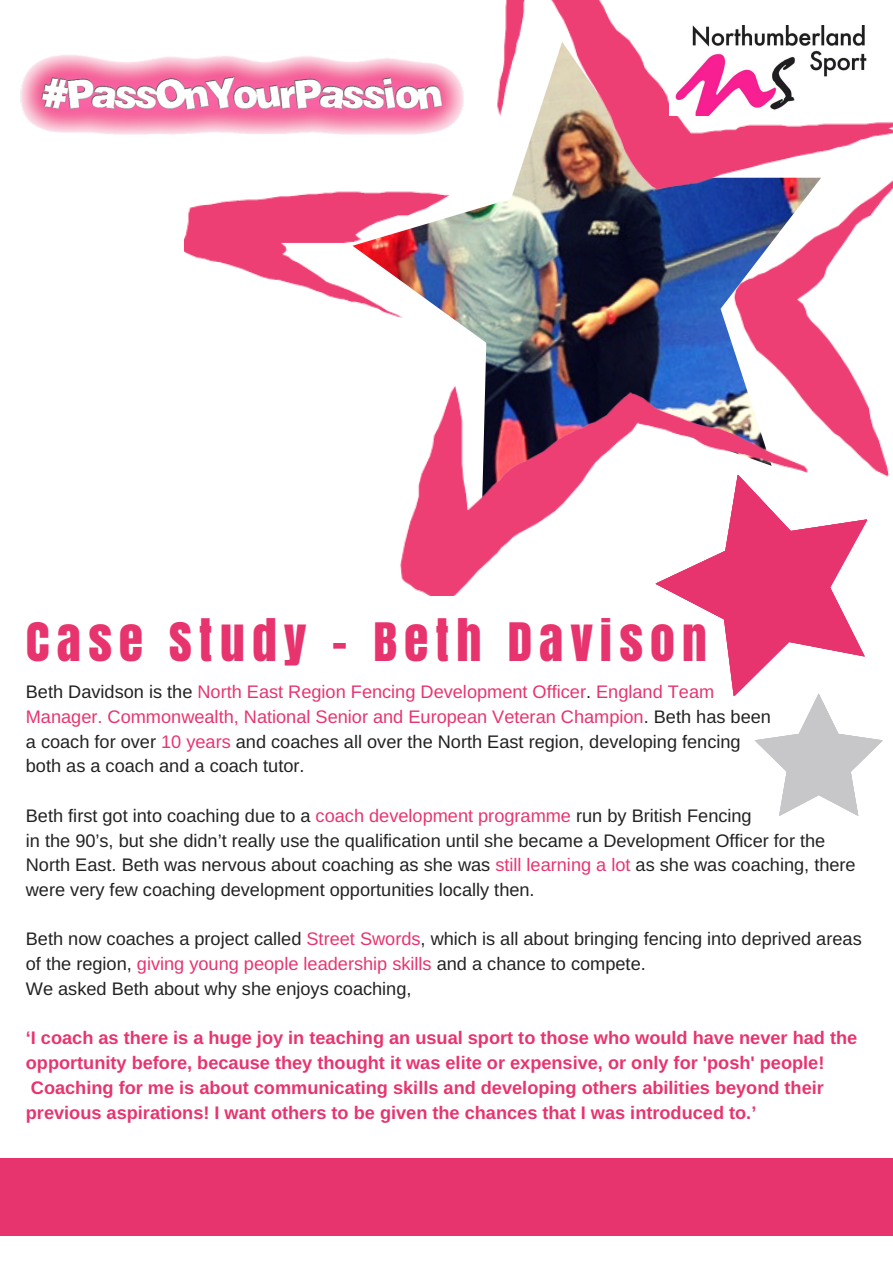
<style>
.page{position:relative;width:893px;height:1263px;background:#fff}
.page>*{position:absolute;margin:0;border:0;box-sizing:border-box;transform-origin:0 0}
.t1{font:49.8px "Anton";letter-spacing:.14em;color:#e8346e}
.t2{font:18.15px/24.8px "Arimo";color:#222}
.t3{font:700 18.15px/24.8px "Arimo";color:#e8346e}
.s1{color:#e8346e}
</style>
<div class="page">
<img style="left:184px;top:0;width:708px;height:596px">
<div style="left:0;top:1158px;width:892px;height:77px;background:#e8346e"></div>
<svg style="left:632px;top:442px;width:260px;height:255px"></svg>
<svg style="left:754px;top:694px;width:128px;height:122px"></svg>
<img style="left:20px;top:10px;width:463px;height:184px">
<img style="left:669px;top:26px;width:203px;height:90px">
<h1 class="t1" style="left:26px;top:604px;width:682px">CASE STUDY - BETH DAVISON</h1>
<p class="t2" style="left:26px;top:679px;width:746px">Beth Davidson is the <span class="s1">North East Region Fencing Development Officer</span>. <span class="s1">England Team Manager. Commonwealth, National Senior and European Veteran Champion</span>. Beth has been a coach for over <span class="s1">10 years</span> and coaches all over the North East region, developing fencing both as a coach and a coach tutor.</p>
<p class="t2" style="left:26px;top:803px;width:831px">Beth first got into coaching due to a <span class="s1">coach development programme</span> run by British Fencing<br>in the 90’s, but she didn’t really use the qualification until she became a Development Officer for the North East. Beth was nervous about coaching as she was <span class="s1">still learning a lot</span> as she was coaching, there were very few coaching development opportunities locally then.</p>
<p class="t2" style="left:26px;top:927px;width:837px">Beth now coaches a project called <span class="s1">Street Swords</span>, which is all about bringing fencing into deprived areas of the region, <span class="s1">giving young people leadership skills</span> and a chance to compete.<br>We asked Beth about why she enjoys coaching,</p>
<p class="t3" style="left:26px;top:1026px;width:832px">‘I coach as there is a huge joy in teaching an usual sport to those who would have never had the opportunity before, because they thought it was elite or expensive, or only for 'posh' people!<br>Coaching for me is about communicating skills and developing others abilities beyond their previous aspirations! I want others to be given the chances that I was introduced to.’</p>
</div>
